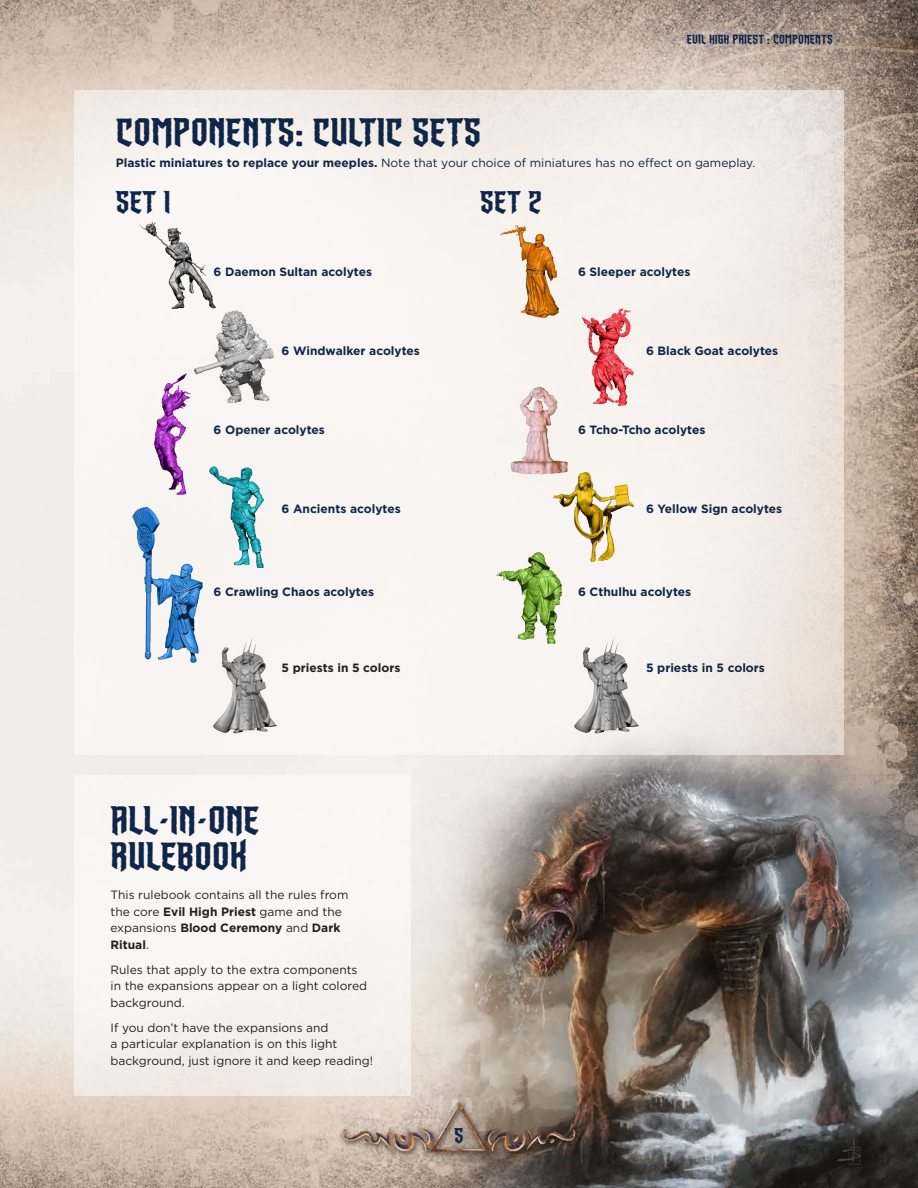
<style>
.page{position:relative;width:918px;height:1188px;background:#fff}
.page>*{position:absolute;margin:0;border:0;box-sizing:border-box;transform-origin:0 0}
.Heading_1{font:36px/36px "CC Dusk Till Dawn Buried";color:#102649}
.Heading_3{font:28.5px "CC Dusk Till Dawn Buried";color:#102649}
.Heading_1-2{font:19.5px "CC Dusk Till Dawn Buried";color:#102649}
.t1{font:12px/16.5px "Gotham HTF";color:#231f20}
.component_name{font:700 12px "Gotham HTF";color:#102649}
.Heading_3-2{font:12px "Gotham HTF";color:#102649}
.t2{font:12px "CC Dusk Till Dawn Buried";color:#102649}
.t3{font:700 12px "Gotham HTF";color:#231f20}
.s1{font-weight:700}
</style>
<div class="page">
<img style="left:0;top:0;width:918px;height:1188px">
<svg style="left:74px;top:91px;width:770px;height:664px;fill:#f7f4f0"></svg>
<div style="left:74px;top:775px;width:337px;height:321px;background:linear-gradient(to right,#f8f3f0,#f7f3ef)"></div>
<img style="left:136px;top:221px;width:98px;height:102px">
<img style="left:500px;top:226px;width:58px;height:92px">
<img style="left:154px;top:373px;width:36px;height:122px">
<img style="left:496px;top:366px;width:93px;height:119px">
<img style="left:210px;top:467px;width:53px;height:100px">
<img style="left:554px;top:472px;width:80px;height:89px">
<img style="left:194px;top:311px;width:79px;height:92px">
<img style="left:582px;top:308px;width:51px;height:97px">
<img style="left:132px;top:508px;width:71px;height:155px">
<img style="left:496px;top:553px;width:66px;height:90px">
<img style="left:214px;top:638px;width:63px;height:101px">
<img style="left:575px;top:638px;width:63px;height:101px">
<p class="t2" style="left:687px;top:31px;width:148px">EVIL HIGH PRIEST : COMPONENTS</p>
<p class="Heading_1" style="left:116px;top:114px;width:367px">COMPONENTS: CULTIC SETS</p>
<p class="Heading_3-2" style="left:116px;top:156px;width:641px"><span class="s1">Plastic miniatures to replace your meeples.</span> Note that your choice of miniatures has no effect on gameplay.</p>
<p class="Heading_3" style="left:116px;top:183px;width:56px">SET 1</p>
<p class="component_name" style="left:214px;top:265px;width:160px">6 Daemon Sultan acolytes</p>
<p class="component_name" style="left:282px;top:344px;width:140px">6 Windwalker acolytes</p>
<p class="component_name" style="left:214px;top:423px;width:113px">6 Opener acolytes</p>
<p class="component_name" style="left:282px;top:502px;width:121px">6 Ancients acolytes</p>
<p class="component_name" style="left:214px;top:585px;width:162px">6 Crawling Chaos acolytes</p>
<p class="t3" style="left:282px;top:661px;width:120px">5 priests in 5 colors</p>
<p class="Heading_3" style="left:480px;top:183px;width:63px">SET 2</p>
<p class="component_name" style="left:578px;top:265px;width:114px">6 Sleeper acolytes</p>
<p class="component_name" style="left:646px;top:344px;width:134px">6 Black Goat acolytes</p>
<p class="component_name" style="left:578px;top:423px;width:129px">6 Tcho-Tcho acolytes</p>
<p class="component_name" style="left:646px;top:502px;width:138px">6 Yellow Sign acolytes</p>
<p class="component_name" style="left:578px;top:585px;width:115px">6 Cthulhu acolytes</p>
<p class="component_name" style="left:646px;top:661px;width:120px">5 priests in 5 colors</p>
<p class="Heading_1" style="left:111px;top:801px;width:151px">ALL-IN-ONE<br>RULEBOOK</p>
<p class="t1" style="left:111px;top:887px;width:239px">This rulebook contains all the rules from the core <span class="s1">Evil High Priest</span> game and the expansions <span class="s1">Blood Ceremony</span> and <span class="s1">Dark<br>Ritual</span>.</p>
<p class="t1" style="left:111px;top:961px;width:258px">Rules that apply to the extra components in the expansions appear on a light colored background.</p>
<p class="t1" style="left:111px;top:1019px;width:264px">If you don’t have the expansions and<br>a particular explanation is on this light background, just ignore it and keep reading!</p>
<p class="Heading_1-2" style="left:454px;top:1123px;width:11px">5</p>
</div>
